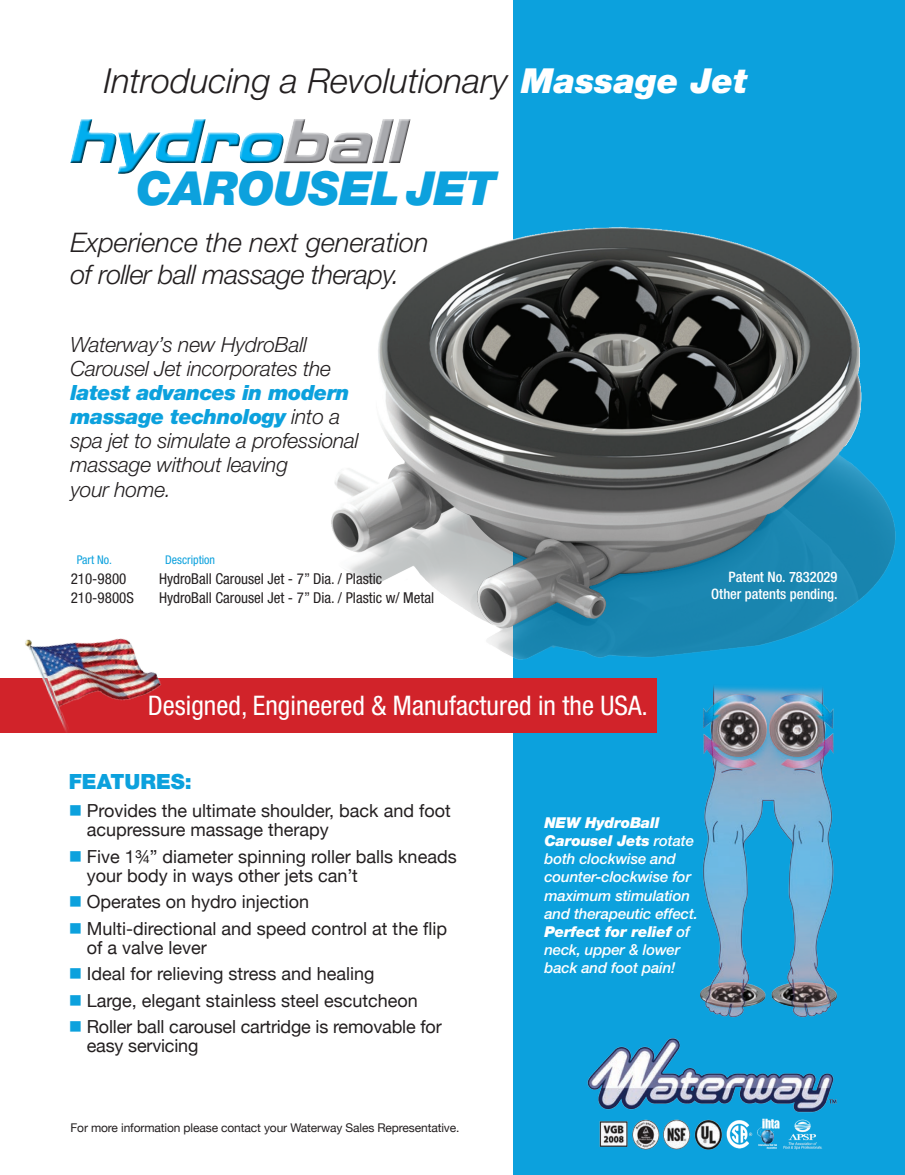
<style>
.page{position:relative;width:905px;height:1175px;background:#fff}
.page>*{position:absolute;margin:0;border:0;box-sizing:border-box;transform-origin:0 0}
.t1{font:italic 900 46.95px "Helvetica Neue";letter-spacing:-.02em;color:#0ca1dd}
.t2{font:italic 300 34.5px "Helvetica Neue";color:#231f20}
.t3{font:italic 300 27px/32.4px "Helvetica Neue";color:#231f20}
.t4{font:condensed 27px "Helvetica Neue";color:#fff}
.t5{font:italic 300 21px/24.3px "Helvetica Neue";letter-spacing:-.01em;color:#231f20}
.t6{font:900 21px "Helvetica Neue";color:#0ca1dd}
.t7{font:18px/19.5px "Helvetica Neue";color:#231f20}
.t8{font:italic 500 15px/18px "Helvetica Neue";letter-spacing:-.01em;color:#fff}
.t9{font:condensed 15px "Helvetica Neue";color:#231f20}
.t10{font:500 condensed 14.4px/17.2px "Helvetica Neue";color:#fff;text-align:right}
.t11{font:12px "Helvetica Neue";letter-spacing:-.01em;color:#231f20}
.t12{font:condensed 12px "Helvetica Neue";color:#0ca1dd}
.s1{font-weight:900;color:#fff}
.s2{font-weight:900;color:#0ca1dd}
.s3{color:#0ca1dd}
.s4{font-weight:900}
</style>
<div class="page">
<div style="left:513px;top:0;width:391px;height:1174px;background:#0ca1dd"></div>
<img style="left:599px;top:1121px;width:223px;height:29px">
<img style="left:587px;top:1038px;width:250px;height:83px">
<img style="left:331px;top:226px;width:565px;height:434px">
<div style="left:68px;top:117px;width:345px;height:60px;background:#231f20;opacity:.75"></div>
<img style="left:700px;top:686px;width:138px;height:331px">
<div style="left:0;top:678px;width:656px;height:54px;background:#d1232a"></div>
<img style="left:14px;top:638px;width:176px;height:95px">
<h2 class="t2" style="left:104px;top:61px;width:645px">Introducing a Revolutionary <span class="s1">Massage Jet</span></h2>
<h1 class="t1" style="left:136px;top:159px;width:362px">CAROUSEL JET</h1>
<h3 class="t3" style="left:70px;top:226px;width:360px">Experience the next generation of roller ball massage therapy.</h3>
<p class="t5" style="left:70px;top:332px;width:262px">Waterway’s new HydroBall<br>Carousel Jet incorporates the</p>
<p class="t5" style="left:70px;top:380px;width:290px"><span class="s2">latest advances in modern massage technology</span> into a spa jet to simulate a professional massage without leaving<br>your home.</p>
<p class="t12" style="left:77px;top:553px;width:37px">Part No.</p>
<p class="t12" style="left:165px;top:553px;width:51px">Description</p>
<p class="t9" style="left:71px;top:570px;width:57px">210-9800</p>
<p class="t9" style="left:159px;top:570px;width:224px">HydroBall Carousel Jet - 7” Dia. / Plastic</p>
<p class="t9" style="left:71px;top:589px;width:65px">210-9800S</p>
<p class="t9" style="left:159px;top:589px;width:276px">HydroBall Carousel Jet - 7” Dia. / Plastic w/ Metal</p>
<p class="t10" style="left:711px;top:568px;width:128px">Patent No. 7832029<br>Other patents pending.</p>
<h3 class="t4" style="left:148px;top:689px;width:501px">Designed, Engineered &amp; Manufactured in the USA.</h3>
<p class="t6" style="left:69px;top:769px;width:125px">FEATURES:</p>
<p class="t7" style="left:87px;top:801px;width:365px;text-indent:-18px"><span class="s3">■</span> Provides the ultimate shoulder, back and foot acupressure massage therapy</p>
<p class="t7" style="left:87px;top:847px;width:371px;text-indent:-18px"><span class="s3">■</span> Five 1¾” diameter spinning roller balls kneads your body in ways other jets can’t</p>
<p class="t7" style="left:69px;top:893px;width:242px"><span class="s3">■</span> Operates on hydro injection</p>
<p class="t7" style="left:87px;top:919px;width:362px;text-indent:-18px"><span class="s3">■</span> Multi-directional and speed control at the flip of a valve lever</p>
<p class="t7" style="left:69px;top:965px;width:307px"><span class="s3">■</span> Ideal for relieving stress and healing</p>
<p class="t7" style="left:69px;top:991px;width:350px"><span class="s3">■</span> Large, elegant stainless steel escutcheon</p>
<p class="t7" style="left:87px;top:1017px;width:356px;text-indent:-18px"><span class="s3">■</span> Roller ball carousel cartridge is removable for easy servicing</p>
<p class="t11" style="left:70px;top:1119px;width:390px">For more information please contact your Waterway Sales Representative.</p>
<p class="t8" style="left:544px;top:814px;width:155px"><span class="s4">NEW HydroBall<br>Carousel Jets</span> rotate both clockwise and counter-clockwise for maximum stimulation and therapeutic effect.<br><span class="s4">Perfect for relief</span> of neck, upper &amp; lower back and foot pain!</p>
</div>
